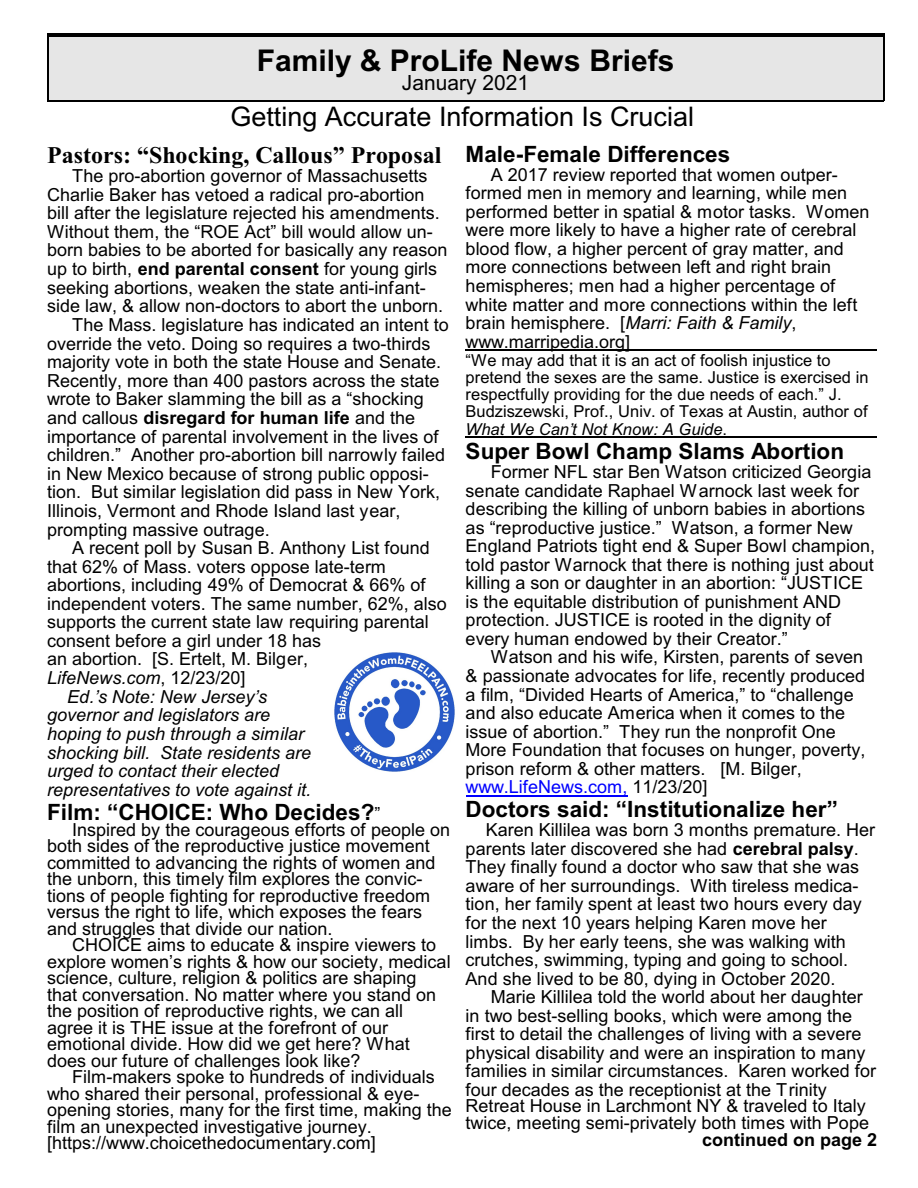
<style>
.page{position:relative;width:918px;height:1188px;background:#fff}
.page>*{position:absolute;margin:0;border:0;box-sizing:border-box;transform-origin:0 0}
.t1{font:700 30px "Arial";color:#000}
.t2{font:27px "Arial";color:#000}
.t3{font:700 24px "Times New Roman";color:#000}
.t4{font:700 22.5px "Arial";color:#000}
.t5{font:21px "Arial";color:#000}
.t6{font:18px/18.6px "Arial";color:#000}
.t7{font:italic 18px "Arial";color:#000}
.t8{font:700 18px "Arial";color:#000}
.t9{font:16.5px/17.1px "Arial";color:#000}
.s1{font-weight:700}
.s2{font-weight:400}
.s3{font-style:normal}
.s4{font-weight:400;font-size:18px}
.s5{font-style:italic}
.s6{color:#00f}
</style>
<div class="page">
<hr style="left:47px;top:34px;width:2px;height:67px;background:#000">
<hr style="left:883px;top:34px;width:1px;height:67px;background:#000">
<hr style="left:47px;top:34px;width:837px;height:1px;background:#000">
<hr style="left:47px;top:100px;width:837px;height:1px;background:#000">
<div style="left:49px;top:35px;width:834px;height:65px;background:#e6e6e6"></div>
<hr style="left:49px;top:35px;width:834px;height:2px;background:#000">
<img style="left:335px;top:652px;width:120px;height:119px">
<hr style="left:466px;top:796px;width:161px;height:1px;background:#00f">
<hr style="left:466px;top:349px;width:411px;height:2px;background:#000">
<hr style="left:466px;top:436px;width:411px;height:1px;background:#000">
<h1 class="t1" style="left:257px;top:49px;width:419px">Family &amp; ProLife News Briefs</h1>
<p class="t5" style="left:402px;top:75px;width:129px">January 2021</p>
<h2 class="t2" style="left:230px;top:107px;width:465px">Getting Accurate Information Is Crucial</h2>
<h3 class="t3" style="left:47px;top:147px;width:396px">Pastors: “Shocking, Callous” Proposal</h3>
<p class="t6" style="left:72px;top:168px;width:357px">The pro-abortion governor of Massachusetts</p>
<p class="t6" style="left:47px;top:187px;width:379px">Charlie Baker has vetoed a radical pro-abortion</p>
<p class="t6" style="left:47px;top:205px;width:394px">bill after the legislature rejected his amendments.</p>
<p class="t6" style="left:47px;top:224px;width:387px">Without them, the “ROE Act” bill would allow un-</p>
<p class="t6" style="left:47px;top:242px;width:402px">born babies to be aborted for basically any reason</p>
<p class="t6" style="left:47px;top:261px;width:392px">up to birth, <span class="s1">end parental consent</span> for young girls</p>
<p class="t6" style="left:47px;top:280px;width:380px">seeking abortions, weaken the state anti-infant-</p>
<p class="t6" style="left:47px;top:299px;width:398px">side law, &amp; allow non-doctors to abort the unborn.</p>
<p class="t6" style="left:72px;top:317px;width:378px">The Mass. legislature has indicated an intent to</p>
<p class="t6" style="left:47px;top:336px;width:385px">override the veto. Doing so requires a two-thirds</p>
<p class="t6" style="left:47px;top:354px;width:396px">majority vote in both the state House and Senate.</p>
<p class="t6" style="left:47px;top:373px;width:394px">Recently, more than 400 pastors across the state</p>
<p class="t6" style="left:47px;top:391px;width:378px">wrote to Baker slamming the bill as a “shocking</p>
<p class="t8" style="left:47px;top:411px;width:370px"><span class="s2">and callous</span> disregard for human life <span class="s2">and the</span></p>
<p class="t6" style="left:47px;top:429px;width:393px">importance of parental involvement in the lives of</p>
<p class="t6" style="left:47px;top:447px;width:400px">children.” Another pro-abortion bill narrowly failed</p>
<p class="t6" style="left:47px;top:466px;width:383px">in New Mexico because of strong public opposi-</p>
<p class="t6" style="left:47px;top:484px;width:394px">tion. But similar legislation did pass in New York,</p>
<p class="t6" style="left:47px;top:503px;width:355px">Illinois, Vermont and Rhode Island last year,</p>
<p class="t6" style="left:47px;top:522px;width:224px">prompting massive outrage.</p>
<p class="t6" style="left:72px;top:540px;width:359px">A recent poll by Susan B. Anthony List found</p>
<p class="t6" style="left:47px;top:559px;width:340px">that 62% of Mass. voters oppose late-term</p>
<p class="t6" style="left:47px;top:577px;width:380px">abortions, including 49% of Democrat &amp; 66% of</p>
<p class="t6" style="left:47px;top:596px;width:401px">independent voters. The same number, 62%, also</p>
<p class="t6" style="left:47px;top:614px;width:383px">supports the current state law requiring parental</p>
<p class="t6" style="left:47px;top:633px;width:275px">consent before a girl under 18 has</p>
<p class="t6" style="left:47px;top:651px;width:262px">an abortion. [S. Ertelt, M. Bilger,</p>
<p class="t7" style="left:47px;top:671px;width:200px">LifeNews.com<span class="s3">, 12/23/20]</span></p>
<p class="t7" style="left:67px;top:689px;width:201px">Ed.’s Note: New Jersey’s</p>
<p class="t7" style="left:47px;top:708px;width:225px">governor and legislators are</p>
<p class="t7" style="left:47px;top:727px;width:258px">hoping to push through a similar</p>
<p class="t7" style="left:47px;top:746px;width:266px">shocking bill. State residents are</p>
<p class="t7" style="left:47px;top:764px;width:234px">urged to contact their elected</p>
<p class="t7" style="left:47px;top:783px;width:266px">representatives to vote against it.</p>
<p class="t4" style="left:47px;top:803px;width:335px">Film: “CHOICE: Who Decides?<span class="s4">”</span></p>
<p class="t6" style="left:47px;top:823px;width:404px;line-height:16.5px;text-indent:25px">Inspired by the courageous efforts of people on both sides of the reproductive justice movement committed to advancing the rights of women and the unborn, this timely film explores the convic&shy;tions of people fighting for reproductive freedom versus the right to life, which exposes the fears and struggles that divide our nation.</p>
<p class="t6" style="left:47px;top:938px;width:405px;line-height:16.5px;text-indent:25px">CHOICE aims to educate &amp; inspire viewers to explore women’s rights &amp; how our society, medical science, culture, religion &amp; politics are shaping that conversation. No matter where you stand on the position of reproductive rights, we can all agree it is THE issue at the forefront of our emotional divide. How did we get here? What does our future of challenges look like?</p>
<p class="t6" style="left:47px;top:1070px;width:406px;line-height:16.5px;text-indent:25px">Film-makers spoke to hundreds of individuals who shared their personal, professional &amp; eye&shy;opening stories, many for the first time, making the film an unexpected investigative journey. [https://www.choicethedocumentary.com]</p>
<p class="t4" style="left:466px;top:145px;width:266px">Male-Female Differences</p>
<p class="t6" style="left:466px;top:167px;width:405px;text-indent:25px">A 2017 review reported that women outper&shy;formed men in memory and learning, while men performed better in spatial &amp; motor tasks. Women were more likely to have a higher rate of cerebral blood flow, a higher percent of gray matter, and more connections between left and right brain hemispheres; men had a higher percentage of white matter and more connections within the left brain hemisphere. [<span class="s5">Marri: Faith &amp; Family</span>, www.marripedia.org]</p>
<p class="t9" style="left:466px;top:353px;width:405px">“We may add that it is an act of foolish injustice to pretend the sexes are the same. Justice is exercised in respectfully providing for the due needs of each.” J.<br>Budziszewski, Prof., Univ. of Texas at Austin, author of <span class="s5">What We Can’t Not Know: A Guide</span>.</p>
<p class="t4" style="left:466px;top:443px;width:380px">Super Bowl Champ Slams Abortion</p>
<p class="t6" style="left:466px;top:464px;width:411px;text-indent:25px">Former NFL star Ben Watson criticized Georgia senate candidate Raphael Warnock last week for describing the killing of unborn babies in abortions as “reproductive justice.” Watson, a former New England Patriots tight end &amp; Super Bowl champion, told pastor Warnock that there is nothing just about killing a son or daughter in an abortion: “JUSTICE is the equitable distribution of punishment AND protection. JUSTICE is rooted in the dignity of every human endowed by their Creator.”</p>
<p class="t6" style="left:466px;top:650px;width:401px;text-indent:25px">Watson and his wife, Kirsten, parents of seven &amp; passionate advocates for life, recently produced a film, “Divided Hearts of America,” to “challenge and also educate America when it comes to the issue of abortion.” They run the nonprofit One More Foundation that focuses on hunger, poverty, prison reform &amp; other matters. [M. Bilger, <span class="s6">www.LifeNews.com,</span> 11/23/20]</p>
<p class="t4" style="left:466px;top:800px;width:374px">Doctors said: “Institutionalize her”</p>
<p class="t6" style="left:466px;top:822px;width:411px;text-indent:20px">Karen Killilea was born 3 months premature. Her parents later discovered she had <span class="s1">cerebral palsy</span>.<br>They finally found a doctor who saw that she was aware of her surroundings. With tireless medica&shy;tion, her family spent at least two hours every day for the next 10 years helping Karen move her limbs. By her early teens, she was walking with crutches, swimming, typing and going to school.<br>And she lived to be 80, dying in October 2020.</p>
<p class="t6" style="left:466px;top:989px;width:412px;text-indent:25px">Marie Killilea told the world about her daughter in two best-selling books, which were among the first to detail the challenges of living with a severe physical disability and were an inspiration to many families in similar circumstances. Karen worked for four decades as the receptionist at the Trinity</p>
<p class="t6" style="left:466px;top:1099px;width:405px;line-height:16.5px">Retreat House in Larchmont NY &amp; traveled to Italy twice, meeting semi-privately both times with Pope</p>
<p class="t8" style="left:702px;top:1133px;width:177px">continued on page 2</p>
</div>
